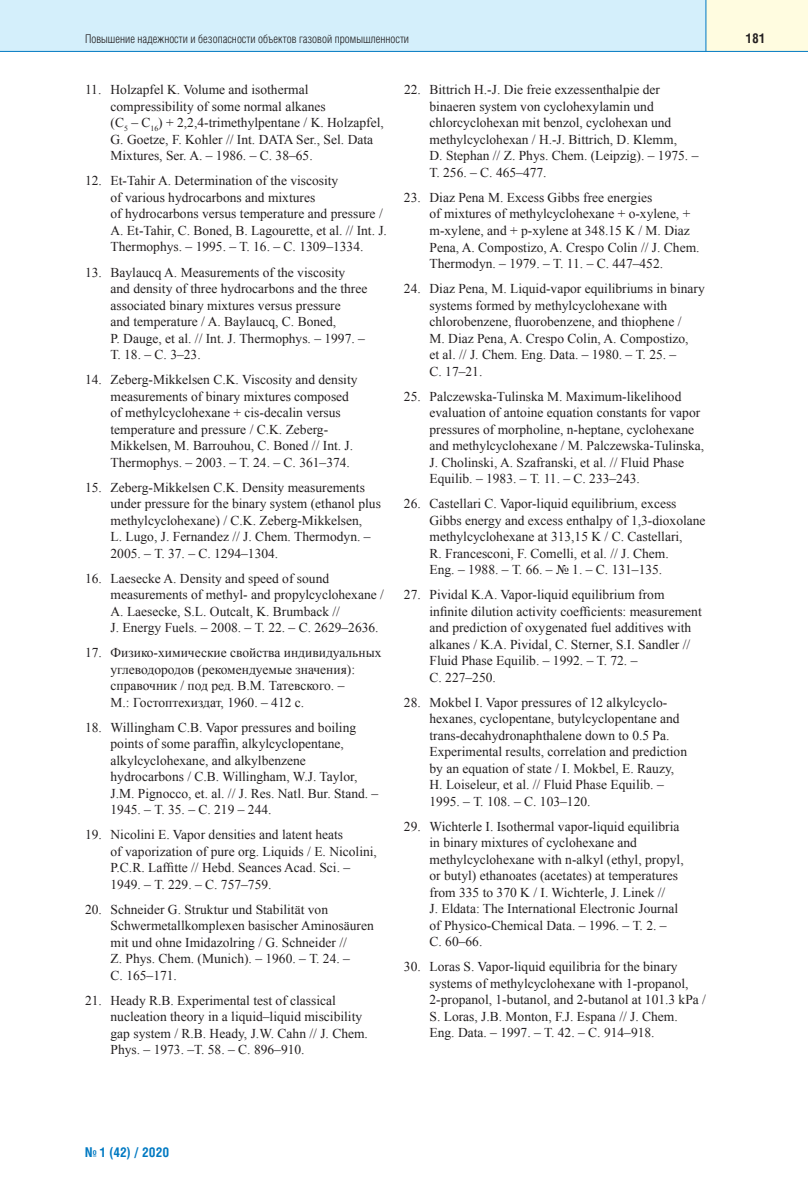
<style>
.page{position:relative;width:808px;height:1191px;background:#fff}
.page>*{position:absolute;margin:0;border:0;box-sizing:border-box;transform-origin:0 0}
.t1{font:13.5px/16.5px "Times New Roman";color:#231f20}
.t2{font:700 13.5px "Helios Cond";color:#0079c2}
.t3{font:700 13.5px "Helios Cond";color:#231f20}
.t4{font:300 12px "Helios Cond";color:#231f20}
</style>
<div class="page">
<div style="left:0;top:0;width:706px;height:51px;background:#d4effb"></div>
<div style="left:706px;top:0;width:102px;height:51px;background:#fffce0"></div>
<hr style="left:0;top:51px;width:808px;height:1px;background:#0079c2">
<hr style="left:705px;top:0;width:1px;height:51px;background:#0079c2">
<p class="t4" style="left:85px;top:34px;width:326px">Повышение надежности и безопасности объектов газовой промышленности</p>
<p class="t3" style="left:746px;top:33px;width:21px">181</p>
<p class="t1" style="left:111px;top:82px;width:275px;text-indent:-26px">11. Holzapfel K. Volume and isothermal compressibility of some normal alkanes<br>(C<sub>5</sub> – C<sub>16</sub>) + 2,2,4-trimethylpentane / K. Holzapfel, G. Goetze, F. Kohler // Int. DATA Ser., Sel. Data Mixtures, Ser. A. – 1986. – С. 38–65.</p>
<p class="t1" style="left:111px;top:173px;width:278px;text-indent:-26px">12. Et-Tahir A. Determination of the viscosity<br>of various hydrocarbons and mixtures<br>of hydrocarbons versus temperature and pressure / A. Et-Tahir, C. Boned, B. Lagourette, et al. // Int. J.<br>Thermophys. – 1995. – Т. 16. – С. 1309–1334.</p>
<p class="t1" style="left:111px;top:264px;width:258px;text-indent:-26px">13. Baylaucq A. Measurements of the viscosity and density of three hydrocarbons and the three associated binary mixtures versus pressure<br>and temperature / A. Baylaucq, C. Boned,<br>P. Dauge, et al. // Int. J. Thermophys. – 1997. – Т. 18. – С. 3–23.</p>
<p class="t1" style="left:111px;top:371px;width:248px;text-indent:-26px">14. Zeberg-Mikkelsen C.K. Viscosity and density measurements of binary mixtures composed of methylcyclohexane + cis-decalin versus temperature and pressure / C.K. Zeberg-Mikkelsen, M. Barrouhou, C. Boned // Int. J.<br>Thermophys. – 2003. – Т. 24. – С. 361–374.</p>
<p class="t1" style="left:111px;top:479px;width:272px;text-indent:-26px">15. Zeberg-Mikkelsen C.K. Density measurements under pressure for the binary system (ethanol plus methylcyclohexane) / C.K. Zeberg-Mikkelsen,<br>L. Lugo, J. Fernandez // J. Chem. Thermodyn. – 2005. – Т. 37. – С. 1294–1304.</p>
<p class="t1" style="left:111px;top:570px;width:275px;text-indent:-26px">16. Laesecke A. Density and speed of sound measurements of methyl- and propylcyclohexane / A. Laesecke, S.L. Outcalt, K. Brumback //<br>J. Energy Fuels. – 2008. – Т. 22. – С. 2629–2636.</p>
<p class="t1" style="left:111px;top:644px;width:272px;text-indent:-26px">17. Физико-химические свойства индивидуальных углеводородов (рекомендуемые значения): справочник / под ред. В.М. Татевского. –<br>М.: Гостоптехиздат, 1960. – 412 с.</p>
<p class="t1" style="left:111px;top:719px;width:269px;text-indent:-26px">18. Willingham C.B. Vapor pressures and boiling points of some paraffin, alkylcyclopentane, alkylcyclohexane, and alkylbenzene hydrocarbons / C.B. Willingham, W.J. Taylor, J.M. Pignocco, et. al. // J. Res. Natl. Bur. Stand. – 1945. – Т. 35. – С. 219 – 244.</p>
<p class="t1" style="left:111px;top:826px;width:268px;text-indent:-26px">19. Nicolini E. Vapor densities and latent heats<br>of vaporization of pure org. Liquids / E. Nicolini, P.C.R. Laffitte // Hebd. Seances Acad. Sci. – 1949. – Т. 229. – С. 757–759.</p>
<p class="t1" style="left:111px;top:901px;width:265px;text-indent:-26px">20. Schneider G. Struktur und Stabilität von Schwermetallkomplexen basischer Aminosäuren mit und ohne Imidazolring / G. Schneider //<br>Z. Phys. Chem. (Munich). – 1960. – Т. 24. –<br>С. 165–171.</p>
<p class="t1" style="left:111px;top:992px;width:259px;text-indent:-26px">21. Heady R.B. Experimental test of classical nucleation theory in a liquid–liquid miscibility gap system / R.B. Heady, J.W. Cahn // J. Chem.<br>Phys. – 1973. –Т. 58. – С. 896–910.</p>
<p class="t1" style="left:429px;top:82px;width:270px;text-indent:-26px">22. Bittrich H.-J. Die freie exzessenthalpie der binaeren system von cyclohexylamin und chlorcyclohexan mit benzol, cyclohexan und methylcyclohexan / H.-J. Bittrich, D. Klemm,<br>D. Stephan // Z. Phys. Chem. (Leipzig). – 1975. – Т. 256. – С. 465–477.</p>
<p class="t1" style="left:429px;top:189px;width:272px;text-indent:-26px">23. Diaz Pena M. Excess Gibbs free energies<br>of mixtures of methylcyclohexane + o-xylene, + m-xylene, and + p-xylene at 348.15 K / M. Diaz Pena, A. Compostizo, A. Crespo Colin // J. Chem.<br>Thermodyn. – 1979. – Т. 11. – С. 447–452.</p>
<p class="t1" style="left:429px;top:280px;width:277px;text-indent:-26px">24. Diaz Pena, M. Liquid-vapor equilibriums in binary systems formed by methylcyclohexane with chlorobenzene, fluorobenzene, and thiophene /<br>M. Diaz Pena, A. Crespo Colin, A. Compostizo,<br>et al. // J. Chem. Eng. Data. – 1980. – Т. 25. –<br>С. 17–21.</p>
<p class="t1" style="left:429px;top:388px;width:276px;text-indent:-26px">25. Palczewska-Tulinska M. Maximum-likelihood evaluation of antoine equation constants for vapor pressures of morpholine, n-heptane, cyclohexane and methylcyclohexane / M. Palczewska-Tulinska, J. Cholinski, A. Szafranski, et al. // Fluid Phase Equilib. – 1983. – Т. 11. – С. 233–243.</p>
<p class="t1" style="left:429px;top:495px;width:278px;text-indent:-26px">26. Castellari C. Vapor-liquid equilibrium, excess Gibbs energy and excess enthalpy of 1,3-dioxolane methylcyclohexane at 313,15 K / C. Castellari,<br>R. Francesconi, F. Comelli, et al. // J. Chem.<br>Eng. – 1988. – Т. 66. – № 1. – С. 131–135.</p>
<p class="t1" style="left:429px;top:586px;width:274px;text-indent:-26px">27. Pividal K.A. Vapor-liquid equilibrium from infinite dilution activity coefficients: measurement and prediction of oxygenated fuel additives with alkanes / K.A. Pividal, C. Sterner, S.I. Sandler // Fluid Phase Equilib. – 1992. – Т. 72. –<br>С. 227–250.</p>
<p class="t1" style="left:429px;top:694px;width:259px;text-indent:-26px">28. Mokbel I. Vapor pressures of 12 alkylcyclo&shy;hexanes, cyclopentane, butylcyclopentane and trans-decahydronaphthalene down to 0.5 Pa.<br>Experimental results, correlation and prediction by an equation of state / I. Mokbel, E. Rauzy, H. Loiseleur, et al. // Fluid Phase Equilib. – 1995. – Т. 108. – С. 103–120.</p>
<p class="t1" style="left:429px;top:818px;width:256px;text-indent:-26px">29. Wichterle I. Isothermal vapor-liquid equilibria in binary mixtures of cyclohexane and methylcyclohexane with n-alkyl (ethyl, propyl, or butyl) ethanoates (acetates) at temperatures from 335 to 370 K / I. Wichterle, J. Linek //<br>J. Eldata: The International Electronic Journal of Physico-Chemical Data. – 1996. – Т. 2. –<br>C. 60–66.</p>
<p class="t1" style="left:429px;top:958px;width:278px;text-indent:-26px">30. Loras S. Vapor-liquid equilibria for the binary systems of methylcyclohexane with 1-propanol, 2-propanol, 1-butanol, and 2-butanol at 101.3 kPa / S. Loras, J.B. Monton, F.J. Espana // J. Chem.<br>Eng. Data. – 1997. – Т. 42. – С. 914–918.</p>
<p class="t2" style="left:85px;top:1147px;width:86px">№ 1 (42) / 2020</p>
</div>
